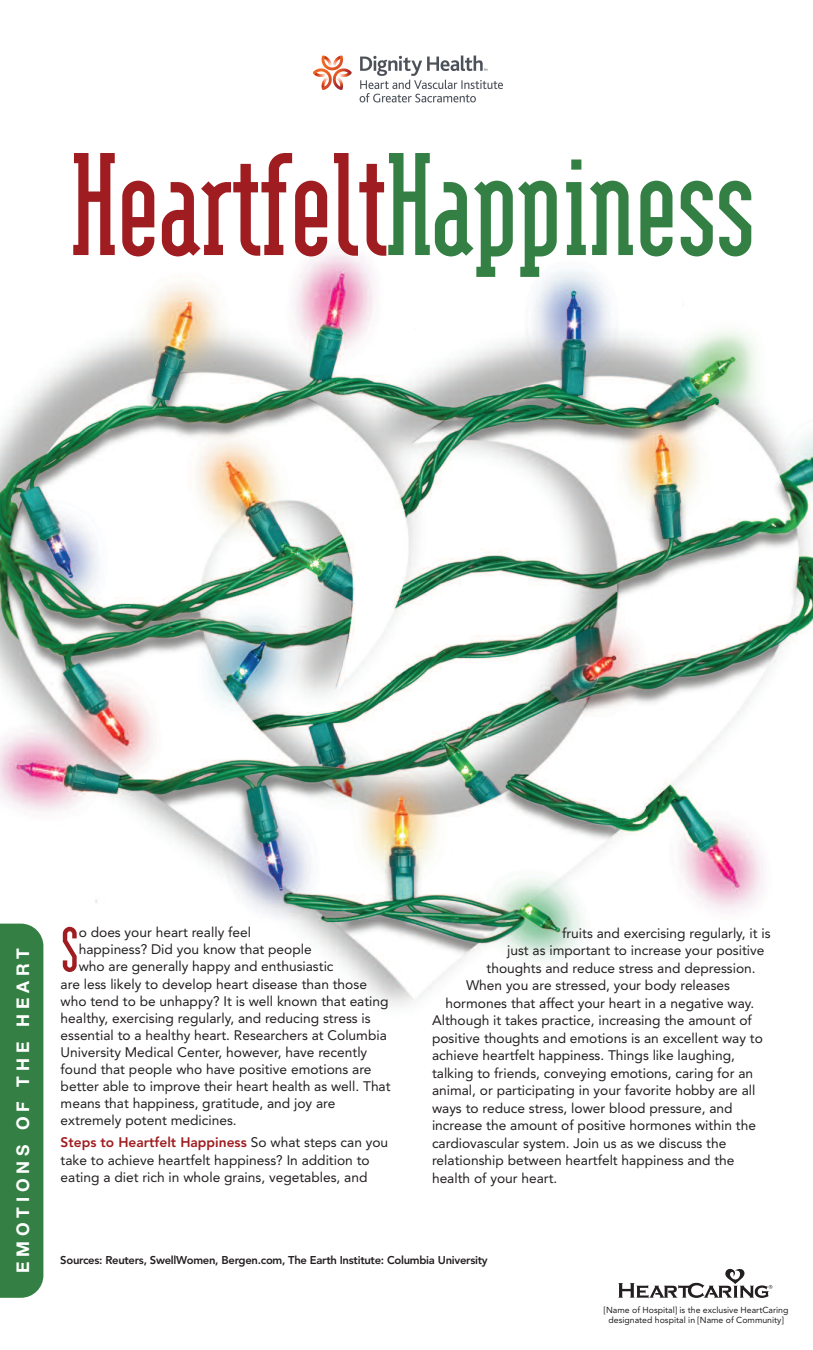
<style>
.page{position:relative;width:813px;height:1350px;background:#fff}
.page>*{position:absolute;margin:0;border:0;box-sizing:border-box;transform-origin:0 0}
.t1{font:700 175px "Modular Serif";letter-spacing:-.015em;color:#9f1d20}
.t2{font:700 75.38px "Modular Serif";color:#9f1d20}
.t3{font:700 17.5px "Helvetica Neue";letter-spacing:.28em;color:#fff}
.t4{font:13.75px/17.5px "Avenir";color:#231f20}
.t5{font:800 11.25px "Avenir";letter-spacing:-.025em;color:#231f20}
.t6{font:8.75px/10.5px "Avenir";color:#231f20;text-align:center}
.s1{color:#348044}
.s2{font-weight:800;color:#9f1d20}
</style>
<div class="page">
<img style="left:0;top:248px;width:812px;height:786px">
<div style="left:0;top:924px;width:43px;height:374px;background:#348044"></div>
<svg style="left:618px;top:1269px;width:154px;height:29px"></svg>
<img style="left:313px;top:55px;width:190px;height:48px">
<h1 class="t1" style="left:70px;top:92px;width:686px">Heartfelt<span class="s1">Happiness</span></h1>
<p class="t3" style="left:12px;top:1273px;width:326px;rotate:-90deg">EMOTIONS OF THE HEART</p>
<h2 class="t2" style="left:61px;top:901px;width:20px">S</h2>
<p class="t4" style="left:79px;top:925px;width:174px">o does your heart really feel</p>
<p class="t4" style="left:79px;top:942px;width:234px">happiness? Did you know that people</p>
<p class="t4" style="left:79px;top:959px;width:256px">who are generally happy and enthusiastic</p>
<p class="t4" style="left:61px;top:976px;width:308px">are less likely to develop heart disease than those</p>
<p class="t4" style="left:61px;top:993px;width:329px">who tend to be unhappy? It is well known that eating</p>
<p class="t4" style="left:61px;top:1010px;width:311px">healthy, exercising regularly, and reducing stress is</p>
<p class="t4" style="left:61px;top:1027px;width:328px">essential to a healthy heart. Researchers at Columbia</p>
<p class="t4" style="left:61px;top:1045px;width:308px">University Medical Center, however, have recently</p>
<p class="t4" style="left:61px;top:1062px;width:312px">found that people who have positive emotions are</p>
<p class="t4" style="left:61px;top:1079px;width:331px">better able to improve their heart health as well. That</p>
<p class="t4" style="left:61px;top:1096px;width:276px">means that happiness, gratitude, and joy are</p>
<p class="t4" style="left:61px;top:1113px;width:178px">extremely potent medicines.</p>
<p class="t4" style="left:61px;top:1135px;width:329px"><span class="s2">Steps to Heartfelt Happiness</span> So what steps can you take to achieve heartfelt happiness? In addition to eating a diet rich in whole grains, vegetables, and</p>
<p class="t4" style="left:562px;top:925px;width:210px">fruits and exercising regularly, it is</p>
<p class="t4" style="left:507px;top:943px;width:259px">just as important to increase your positive</p>
<p class="t4" style="left:486px;top:960px;width:270px">thoughts and reduce stress and depression.</p>
<p class="t4" style="left:466px;top:978px;width:265px">When you are stressed, your body releases</p>
<p class="t4" style="left:445px;top:995px;width:310px">hormones that affect your heart in a negative way.</p>
<p class="t4" style="left:432px;top:1013px;width:321px">Although it takes practice, increasing the amount of</p>
<p class="t4" style="left:432px;top:1030px;width:332px">positive thoughts and emotions is an excellent way to</p>
<p class="t4" style="left:432px;top:1048px;width:304px">achieve heartfelt happiness. Things like laughing,</p>
<p class="t4" style="left:432px;top:1065px;width:322px">talking to friends, conveying emotions, caring for an</p>
<p class="t4" style="left:432px;top:1083px;width:325px">animal, or participating in your favorite hobby are all</p>
<p class="t4" style="left:432px;top:1100px;width:302px">ways to reduce stress, lower blood pressure, and</p>
<p class="t4" style="left:432px;top:1118px;width:325px">increase the amount of positive hormones within the</p>
<p class="t4" style="left:432px;top:1135px;width:296px">cardiovascular system. Join us as we discuss the</p>
<p class="t4" style="left:432px;top:1153px;width:304px">relationship between heartfelt happiness and the</p>
<p class="t4" style="left:432px;top:1170px;width:127px">health of your heart.</p>
<p class="t5" style="left:60px;top:1255px;width:429px">Sources: Reuters, SwellWomen, Bergen.com, The Earth Institute: Columbia University</p>
<p class="t6" style="left:603px;top:1305px;width:186px">[Name of Hospital] is the exclusive HeartCaring designated hospital in [Name of Community]</p>
</div>
